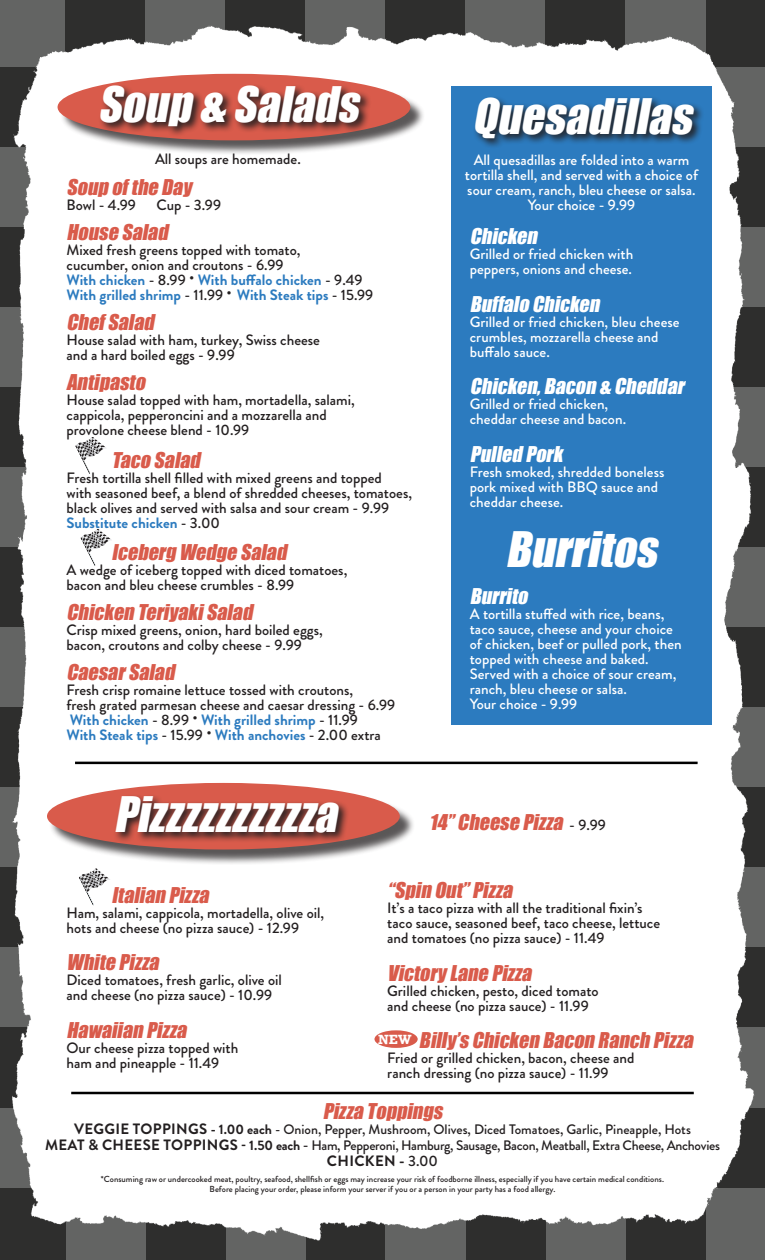
<style>
.page{position:relative;width:765px;height:1260px;background:#fff}
.page>*{position:absolute;margin:0;border:0;box-sizing:border-box;transform-origin:0 0}
.t1{font:italic 45px "Impact";color:#fff}
.t2{font:italic 20px "Impact";color:#d95b4b}
.t3{font:italic 20px "Impact";color:#fff}
.t4{font:500 15px/15px "Brandon Grotesque";color:#231f20}
.t5{font:500 15px/15px "Brandon Grotesque";color:#fff}
.t6{font:700 15px "Brandon Grotesque";color:#2c7bbf}
.t7{font:700 15px "Brandon Grotesque";letter-spacing:.02em;color:#231f20}
.t8{font:500 13.75px "Brandon Grotesque";letter-spacing:-.02em;color:#231f20}
.t9{font:500 13.75px "Brandon Grotesque";color:#231f20}
.t10{font:700 12.5px "Rockwell";color:#fff}
.t11{font:500 8.75px "Brandon Grotesque";color:#231f20}
.s1{font-weight:500;color:#231f20}
.s2{font-weight:500;font-size:22.5px;color:#231f20}
.s3{font-family:"Brandon Grotesque";font-weight:500;font-style:normal;font-size:15px;color:#231f20}
.s4{font-weight:700;font-size:15px}
.s5{font-weight:700}
.s6{font-size:15px}
.s7{font-weight:500}
</style>
<div class="page">
<img style="left:0;top:0;width:765px;height:1260px">
<div style="left:60px;top:76px;width:366px;height:80px;background:#231f20;opacity:.75"></div>
<div style="left:58px;top:74px;width:352px;height:66px;background:#d95b4b;border-radius:50%"></div>
<div style="left:98px;top:83px;width:274px;height:54px;background:#231f20;opacity:.96"></div>
<svg style="left:79px;top:868px;width:32px;height:38px"></svg>
<hr style="left:75px;top:762px;width:623px;height:2px;background:#000">
<svg style="left:75px;top:437px;width:32px;height:37px"></svg>
<svg style="left:81px;top:529px;width:31px;height:37px"></svg>
<div style="left:49px;top:785px;width:366px;height:80px;background:#231f20;opacity:.75"></div>
<div style="left:47px;top:783px;width:353px;height:67px;background:#d95b4b;border-radius:50%"></div>
<div style="left:113px;top:794px;width:236px;height:49px;background:#231f20;opacity:.96"></div>
<div style="left:452px;top:87px;width:260px;height:638px;background:#2c7bbf"></div>
<div style="left:473px;top:96px;width:232px;height:53px;background:#231f20;opacity:.96"></div>
<hr style="left:71px;top:1092px;width:623px;height:2px;background:#000">
<div style="left:375px;top:1030px;width:43px;height:18px;background:#d95b4b;border-radius:50%"></div>
<p class="t1" style="left:98px;top:70px;width:274px">Soup &amp; Salads</p>
<p class="t4" style="left:155px;top:151px;width:147px">All soups are homemade.</p>
<p class="t2" style="left:67px;top:172px;width:132px">Soup of the Day</p>
<p class="t4" style="left:67px;top:198px;width:71px">Bowl - 4.99</p>
<p class="t4" style="left:156px;top:198px;width:66px">Cup - 3.99</p>
<p class="t2" style="left:67px;top:217px;width:108px">House Salad</p>
<p class="t4" style="left:67px;top:243px;width:236px">Mixed fresh greens topped with tomato, cucumber, onion and croutons - 6.99</p>
<p class="t6" style="left:67px;top:270px;width:298px">With chicken <span class="s1">- 8.99</span> <span class="s2">·</span> With buffalo chicken <span class="s1">- 9.49</span></p>
<p class="t6" style="left:67px;top:285px;width:308px">With grilled shrimp <span class="s1">- 11.99</span> <span class="s2">·</span> With Steak tips <span class="s1">- 15.99</span></p>
<p class="t2" style="left:67px;top:307px;width:94px">Chef Salad</p>
<p class="t4" style="left:67px;top:333px;width:255px">House salad with ham, turkey, Swiss cheese and a hard boiled eggs - 9.99</p>
<p class="t2" style="left:67px;top:367px;width:85px">Antipasto</p>
<p class="t4" style="left:67px;top:393px;width:290px">House salad topped with ham, mortadella, salami, cappicola, pepperoncini and a mozzarella and provolone cheese blend - 10.99</p>
<p class="t2" style="left:111px;top:444px;width:95px">Taco Salad</p>
<p class="t4" style="left:67px;top:470px;width:347px">Fresh tortilla shell filled with mixed greens and topped<br>with seasoned beef, a blend of shredded cheeses, tomatoes, black olives and served with salsa and sour cream - 9.99</p>
<p class="t6" style="left:67px;top:512px;width:155px">Substitute chicken <span class="s1">- 3.00</span></p>
<p class="t2" style="left:111px;top:537px;width:182px">Iceberg Wedge Salad</p>
<p class="t4" style="left:67px;top:563px;width:282px">A wedge of iceberg topped with diced tomatoes, bacon and bleu cheese crumbles - 8.99</p>
<p class="t2" style="left:67px;top:597px;width:193px">Chicken Teriyaki Salad</p>
<p class="t4" style="left:67px;top:623px;width:258px">Crisp mixed greens, onion, hard boiled eggs, bacon, croutons and colby cheese - 9.99</p>
<p class="t2" style="left:67px;top:657px;width:115px">Caesar Salad</p>
<p class="t4" style="left:67px;top:683px;width:330px">Fresh crisp romaine lettuce tossed with croutons,<br>fresh grated parmesan cheese and caesar dressing - 6.99</p>
<p class="t6" style="left:70px;top:710px;width:290px">With chicken <span class="s1">- 8.99</span> <span class="s2">·</span> With grilled shrimp <span class="s1">- 11.99</span></p>
<p class="t6" style="left:67px;top:725px;width:316px">With Steak tips <span class="s1">- 15.99</span> <span class="s2">·</span> With anchovies <span class="s1">- 2.00 extra</span></p>
<p class="t1" style="left:472px;top:82px;width:233px">Quesadillas</p>
<p class="t5" style="left:474px;top:153px;width:217px">All quesadillas are folded into a warm</p>
<p class="t5" style="left:465px;top:168px;width:235px;text-align:center">tortilla shell, and served with a choice of sour cream, ranch, bleu cheese or salsa.<br>Your choice - 9.99</p>
<p class="t3" style="left:470px;top:221px;width:74px">Chicken</p>
<p class="t5" style="left:470px;top:247px;width:165px">Grilled or fried chicken with peppers, onions and cheese.</p>
<p class="t3" style="left:470px;top:289px;width:136px">Buffalo Chicken</p>
<p class="t5" style="left:470px;top:314px;width:211px">Grilled or fried chicken, bleu cheese crumbles, mozzarella cheese and buffalo sauce.</p>
<p class="t3" style="left:470px;top:371px;width:221px">Chicken, Bacon &amp; Cheddar</p>
<p class="t5" style="left:470px;top:397px;width:158px">Grilled or fried chicken, cheddar cheese and bacon.</p>
<p class="t3" style="left:470px;top:439px;width:99px">Pulled Pork</p>
<p class="t5" style="left:470px;top:464px;width:196px">Fresh smoked, shredded boneless pork mixed with BBQ sauce and cheddar cheese.</p>
<p class="t1" style="left:506px;top:514px;width:164px">Burritos</p>
<p class="t3" style="left:470px;top:581px;width:64px">Burrito</p>
<p class="t5" style="left:470px;top:607px;width:213px">A tortilla stuffed with rice, beans, taco sauce, cheese and your choice of chicken, beef or pulled pork, then topped with cheese and baked.</p>
<p class="t5" style="left:470px;top:667px;width:208px">Served with a choice of sour cream, ranch, bleu cheese or salsa.</p>
<p class="t5" style="left:470px;top:697px;width:109px">Your choice - 9.99</p>
<p class="t1" style="left:114px;top:780px;width:236px">Pizzzzzzzzzza</p>
<p class="t2" style="left:429px;top:806px;width:178px">14” Cheese Pizza <span class="s3">- 9 . 9 9</span></p>
<p class="t2" style="left:387px;top:875px;width:132px">“Spin Out” Pizza</p>
<p class="t4" style="left:387px;top:901px;width:274px">It’s a taco pizza with all the traditional fixin’s taco sauce, seasoned beef, taco cheese, lettuce and tomatoes (no pizza sauce) - 11.49</p>
<p class="t2" style="left:387px;top:957px;width:151px">Victory Lane Pizza</p>
<p class="t4" style="left:387px;top:983px;width:213px">Grilled chicken, pesto, diced tomato and cheese (no pizza sauce) - 11.99</p>
<p class="t2" style="left:419px;top:1025px;width:281px">Billy’s Chicken Bacon Ranch Pizza</p>
<p class="t4" style="left:387px;top:1051px;width:249px">Fried or grilled chicken, bacon, cheese and ranch dressing (no pizza sauce) - 11.99</p>
<p class="t2" style="left:323px;top:1095px;width:126px">Pizza Toppings</p>
<p class="t9" style="left:74px;top:1120px;width:618px"><span class="s4">VEGGIE TOPPINGS</span> <span class="s5">- 1.00 each</span> - Onion, Pepper, Mushroom, Olives, Diced Tomatoes, Garlic, Pineapple, Hots</p>
<p class="t8" style="left:45px;top:1136px;width:676px"><span class="s4">MEAT &amp; CHEESE TOPPINGS</span> <span class="s5">- 1.50 each</span> <span class="s6">-</span> Ham, Pepperoni, Hamburg, Sausage, Bacon, Meatball, Extra Cheese, Anchovies</p>
<p class="t7" style="left:327px;top:1151px;width:113px">CHICKEN - <span class="s7">3.00</span></p>
<p class="t11" style="left:101px;top:1172px;width:565px">*Consuming raw or undercooked meat, poultry, seafood, shellfish or eggs may increase your risk of foodborne illness, especially if you have certain medical conditions.</p>
<p class="t11" style="left:210px;top:1183px;width:347px">Before placing your order, please inform your server if you or a person in your party has a food allergy.</p>
<p class="t2" style="left:111px;top:879px;width:104px">Italian Pizza</p>
<p class="t4" style="left:67px;top:905px;width:259px">Ham, salami, cappicola, mortadella, olive oil, hots and cheese (no pizza sauce) - 12.99</p>
<p class="t2" style="left:67px;top:947px;width:99px">White Pizza</p>
<p class="t4" style="left:67px;top:973px;width:217px">Diced tomatoes, fresh garlic, olive oil and cheese (no pizza sauce) - 10.99</p>
<p class="t2" style="left:67px;top:1014px;width:126px">Hawaiian Pizza</p>
<p class="t4" style="left:67px;top:1040px;width:173px">Our cheese pizza topped with ham and pineapple - 11.49</p>
<p class="t10" style="left:378px;top:1031px;width:35px">NEW</p>
</div>
